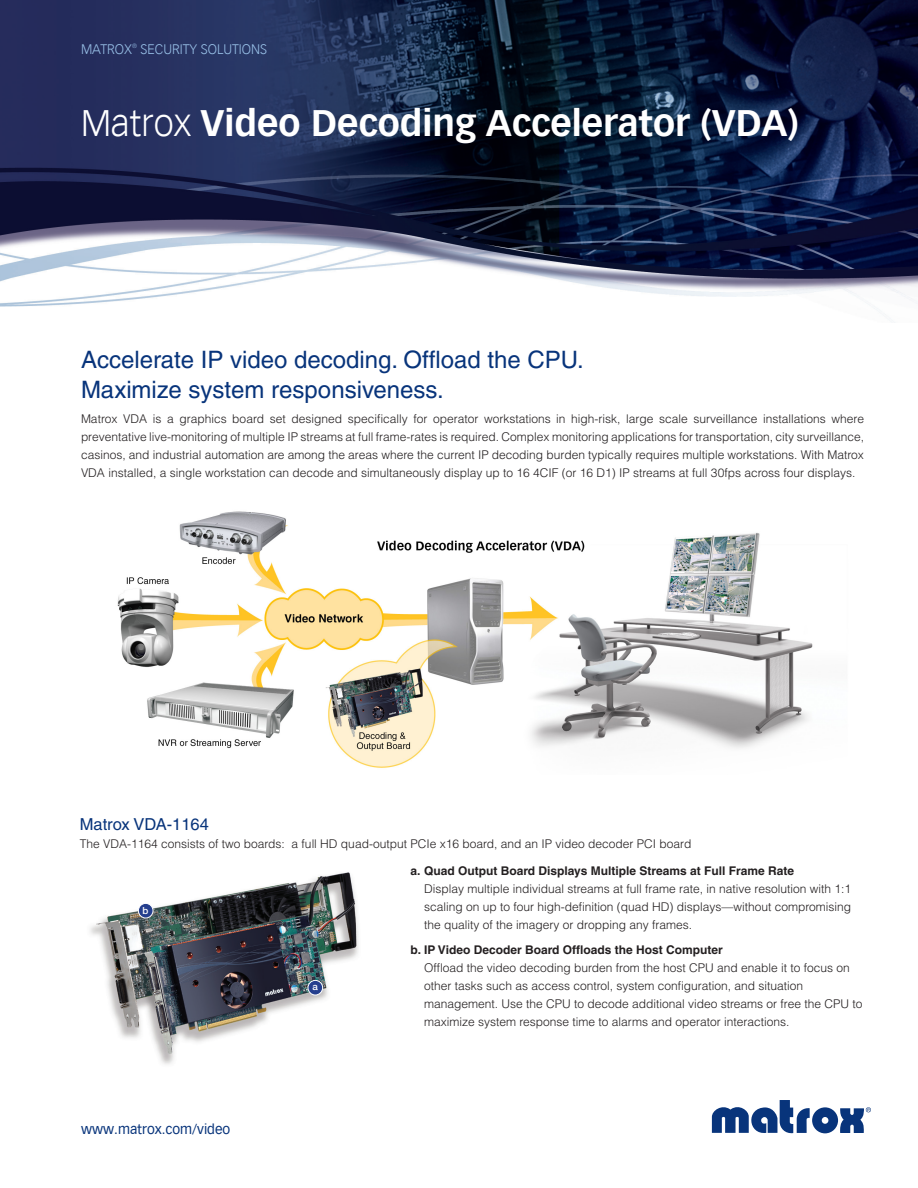
<style>
.page{position:relative;width:918px;height:1188px;background:#fff}
.page>*{position:absolute;margin:0;border:0;box-sizing:border-box;transform-origin:0 0}
.t1{font:700 36px "Vectora LT";color:#fff}
.t2{font:24px/30px "Helvetica";color:#08347b}
.t3{font:16.5px "Helvetica";color:#08347b}
.t4{font:300 13.5px "Vectora LT";color:#97bfe6}
.t5{font:13.5px "Vectora LT";color:#08347b}
.t6{font:300 12px/18px "Helvetica";color:#231f20}
.t7{font:500 9.75px "Helvetica Neue";color:#fff}
.t8{font:300 6.15px "Vectora LT";color:#97bfe6}
.s1{font-weight:300}
.s2{font-weight:700}
</style>
<div class="page">
<img style="left:0;top:0;width:918px;height:315px">
<svg style="left:712px;top:1100px;width:159px;height:34px"></svg>
<img style="left:117px;top:511px;width:696px;height:257px">
<img style="left:90px;top:872px;width:269px;height:193px">
<div style="left:308px;top:980px;width:15px;height:15px;background:#253f8e;border-radius:50%"></div>
<div style="left:308px;top:980px;width:15px;height:15px;border:1px solid #fff;border-radius:50%"></div>
<div style="left:138px;top:903px;width:15px;height:15px;background:#253f8e;border-radius:50%"></div>
<div style="left:138px;top:903px;width:15px;height:15px;border:1px solid #fff;border-radius:50%"></div>
<p class="t4" style="left:81px;top:42px;width:53px">MATROX</p>
<p class="t8" style="left:132px;top:42px;width:6px">®</p>
<p class="t4" style="left:141px;top:42px;width:128px">SECURITY SOLUTIONS</p>
<p class="t1" style="left:81px;top:102px;width:719px"><span class="s1">Matrox</span> Video Decoding Accelerator (VDA)</p>
<p class="t2" style="left:81px;top:345px;width:504px">Accelerate IP video decoding. Offload the CPU.<br>Maximize system responsiveness.</p>
<p class="t6" style="left:81px;top:409px;width:785px;text-align:justify">Matrox VDA is a graphics board set designed specifically for operator workstations in high-risk, large scale surveillance installations where preventative live-monitoring of multiple IP streams at full frame-rates is required. Complex monitoring applications for transportation, city surveillance, casinos, and industrial automation are among the areas where the current IP decoding burden typically requires multiple workstations. With Matrox VDA installed, a single workstation can decode and simultaneously display up to 16 4CIF (or 16 D1) IP streams at full 30fps across four displays.</p>
<p class="t3" style="left:80px;top:815px;width:131px">Matrox VDA-1164</p>
<p class="t6" style="left:80px;top:834px;width:613px">The VDA-1164 consists of two boards: a full HD quad-output PCIe x16 board, and an IP video decoder PCI board</p>
<p class="t6" style="left:424px;top:861px;width:429px;text-indent:-14px"><span class="s2">a. Quad Output Board Displays Multiple Streams at Full Frame Rate<br></span>Display multiple individual streams at full frame rate, in native resolution with 1:1 scaling on up to four high-definition (quad HD) displays—without compromising the quality of the imagery or dropping any frames.</p>
<p class="t6" style="left:424px;top:940px;width:440px;text-indent:-14px"><span class="s2">b. IP Video Decoder Board Offloads the Host Computer<br></span>Offload the video decoding burden from the host CPU and enable it to focus on other tasks such as access control, system configuration, and situation management. Use the CPU to decode additional video streams or free the CPU to maximize system response time to alarms and operator interactions.</p>
<p class="t7" style="left:143px;top:905px;width:7px">b</p>
<p class="t7" style="left:312px;top:981px;width:7px">a</p>
<p class="t5" style="left:81px;top:1122px;width:151px">www.matrox.com/video</p>
</div>
